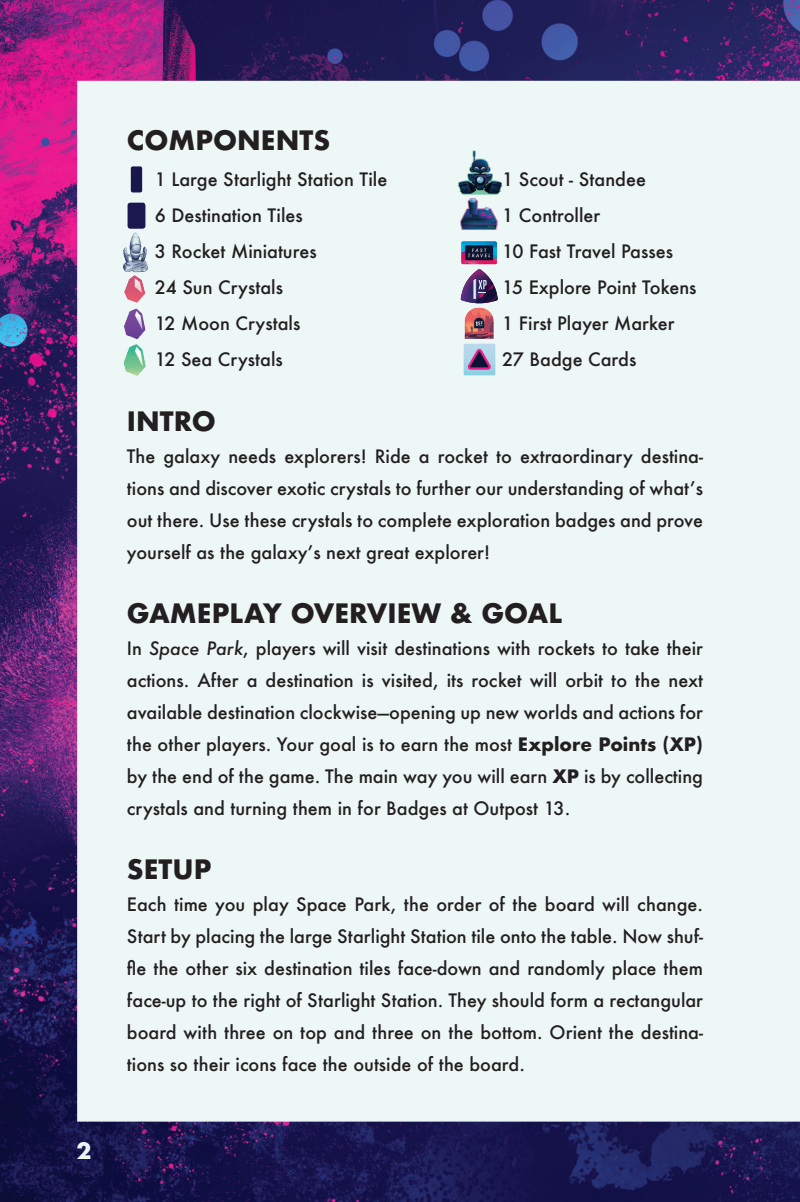
<style>
.page{position:relative;width:800px;height:1202px;background:#fff}
.page>*{position:absolute;margin:0;border:0;box-sizing:border-box;transform-origin:0 0}
.t1{font:30px "Knockout HTF47 Bantamweight";color:#daf0f5}
.t2{font:700 26px "Futura";color:#231f20}
.t3{font:700 22px "Futura";color:#ebf6f6}
.t4{font:500 18px/32px "Futura";color:#231f20;text-align:justify}
.s1{font-style:italic}
.s2{font-weight:700}
</style>
<div class="page">
<img style="left:0;top:0;width:799px;height:1202px">
<img style="left:123px;top:274px;width:27px;height:105px">
<img style="left:459px;top:198px;width:39px;height:33px">
<img style="left:459px;top:239px;width:39px;height:26px">
<svg style="left:460px;top:269px;width:37px;height:35px"></svg>
<img style="left:464px;top:306px;width:30px;height:34px">
<img style="left:456px;top:149px;width:47px;height:47px">
<img style="left:461px;top:341px;width:36px;height:37px">
<img style="left:121px;top:230px;width:29px;height:44px">
<div style="left:131px;top:166px;width:11px;height:26px;background:#1a174e;border-radius:2px"></div>
<div style="left:127px;top:203px;width:18px;height:26px;background:#1b184f;border-radius:3px"></div>
<p class="t3" style="left:76px;top:1134px;width:16px">2</p>
<h2 class="t2" style="left:127px;top:122px;width:205px">COMPONENTS</h2>
<p class="t4" style="left:155px;top:161px;width:234px;line-height:36px;text-align:left">1 Large Starlight Station Tile<br>6 Destination Tiles<br>3 Rocket Miniatures<br>24 Sun Crystals<br>12 Moon Crystals<br>12 Sea Crystals</p>
<p class="t4" style="left:502px;top:161px;width:196px;line-height:36px;text-align:left">1 Scout - Standee<br>1 Controller<br>10 Fast Travel Passes<br>15 Explore Point Tokens<br>1 First Player Marker<br>27 Badge Cards</p>
<h1 class="t1" style="left:472px;top:274px;width:7px">1</h1>
<h2 class="t2" style="left:127px;top:403px;width:90px">INTRO</h2>
<p class="t4" style="left:127px;top:440px;width:577px">The galaxy needs explorers! Ride a rocket to extraordinary destina&shy;tions and discover exotic crystals to further our understanding of what’s out there. Use these crystals to complete exploration badges and prove yourself as the galaxy’s next great explorer!</p>
<h2 class="t2" style="left:127px;top:595px;width:437px">GAMEPLAY OVERVIEW &amp; GOAL</h2>
<p class="t4" style="left:127px;top:632px;width:577px">In <span class="s1">Space Park</span>, players will visit destinations with rockets to take their actions. After a destination is visited, its rocket will orbit to the next available destination clockwise—opening up new worlds and actions for the other players. Your goal is to earn the most <span class="s2">Explore Points (XP) </span>by the end of the game. The main way you will earn <span class="s2">XP</span> is by collecting crystals and turning them in for Badges at Outpost 13.</p>
<h2 class="t2" style="left:127px;top:851px;width:86px">SETUP</h2>
<p class="t4" style="left:127px;top:888px;width:577px">Each time you play Space Park, the order of the board will change.<br>Start by placing the large Starlight Station tile onto the table. Now shuf&shy;fle the other six destination tiles face-down and randomly place them face-up to the right of Starlight Station. They should form a rectangular board with three on top and three on the bottom. Orient the destina&shy;tions so their icons face the outside of the board.</p>
</div>
